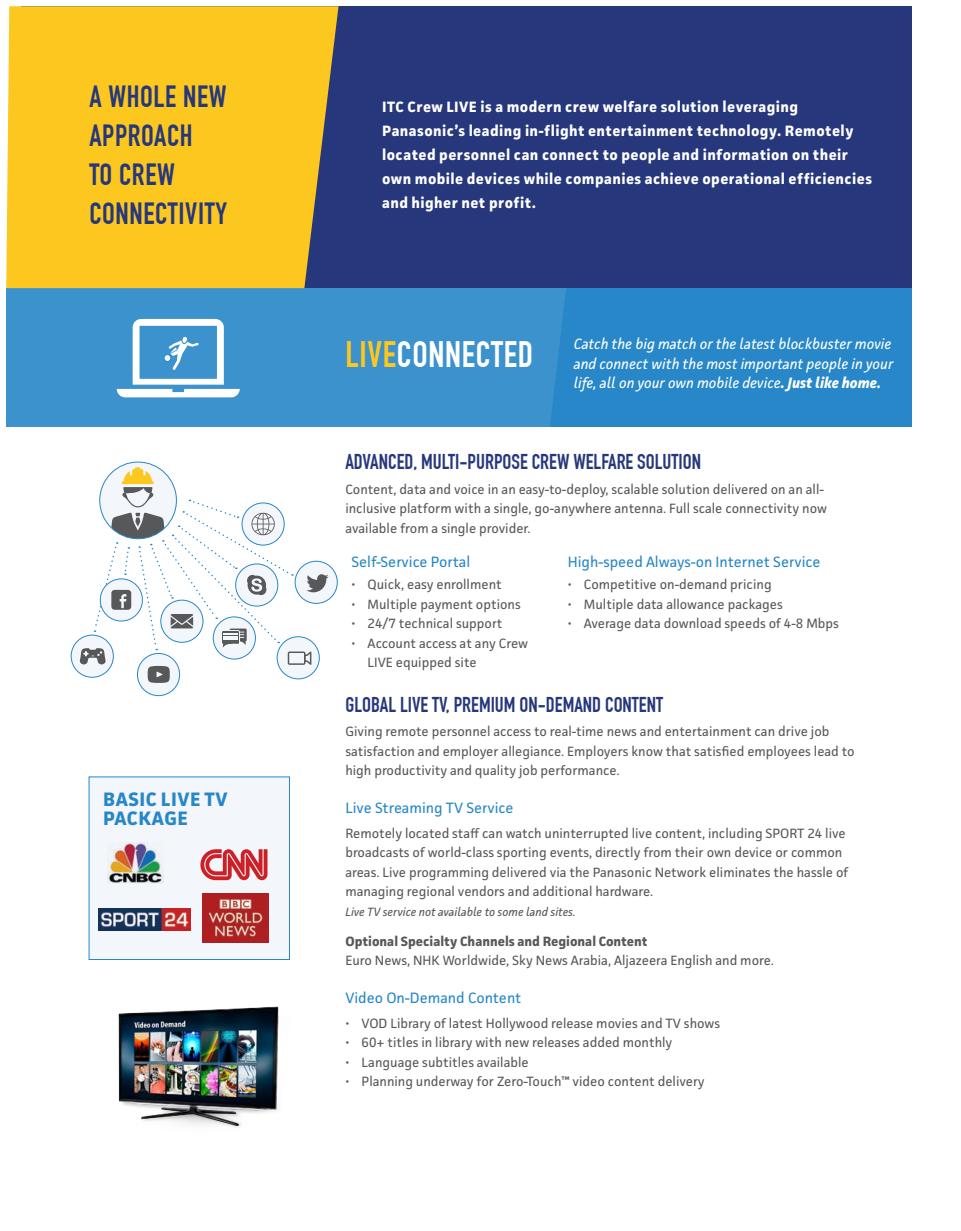
<style>
.page{position:relative;width:961px;height:1231px;background:#fff}
.page>*{position:absolute;margin:0;border:0;box-sizing:border-box;transform-origin:0 0}
.subhead_level_1{font:700 36px "DIN Condensed";letter-spacing:.02em;color:#fff}
.subhead_level_1-2{font:700 30px/39px "DIN Condensed";letter-spacing:.02em;color:#26387b}
.subhead_level_2{font:700 21px "DIN Condensed";color:#26387b}
.body{font:700 19.5px/19.5px "Facit";letter-spacing:.03em;color:#2787c8}
.body-2{font:700 15px/24px "Facit";letter-spacing:.025em;color:#fff}
.lead_in_text{font:italic 15px/19.5px "Facit";color:#fff;text-align:justify}
.subhead_level_3{font:15px "Facit";color:#2787c8}
.body-3{font:13.5px/19.5px "Facit";color:#57585a}
.body-4{font:700 13.5px "Facit";color:#57585a}
.body-5{font:italic 12px "Facit";color:#57585a}
.s1{color:#fcc71f}
.s2{font-weight:700}
</style>
<div class="page">
<div style="left:89px;top:777px;width:200px;height:182px;background:#f3f6fb"></div>
<div style="left:137px;top:653px;width:43px;height:42px;background:#f3f6fb;border-radius:50%"></div>
<div style="left:137px;top:653px;width:43px;height:43px;border:1px solid #2787c8;border-radius:50%"></div>
<div style="left:6px;top:288px;width:916px;height:138px;background:#2787c8"></div>
<div style="left:6px;top:288px;width:560px;height:139px;background:#3c92cd"></div>
<div style="left:21px;top:6px;width:918px;height:282px;background:#26387b"></div>
<div style="left:6px;top:6px;width:332px;height:282px;background:#fcc71f"></div>
<img style="left:203px;top:893px;width:65px;height:49px">
<svg style="left:200px;top:849px;width:67px;height:31px"></svg>
<img style="left:107px;top:842px;width:57px;height:41px">
<img style="left:98px;top:908px;width:93px;height:22px">
<img style="left:118px;top:1006px;width:161px;height:122px">
<svg style="left:71px;top:635px;width:42px;height:42px"></svg>
<div style="left:71px;top:635px;width:42px;height:42px;border:1px solid #2787c8;border-radius:50%"></div>
<div style="left:295px;top:561px;width:42px;height:42px;background:#f3f6fb;border-radius:50%"></div>
<div style="left:295px;top:561px;width:42px;height:42px;border:1px solid #2787c8;border-radius:50%"></div>
<svg style="left:79px;top:467px;width:249px;height:216px"></svg>
<svg style="left:117px;top:319px;width:123px;height:78px;background:#7ab4dc"></svg>
<div style="left:912px;top:6px;width:27px;height:420px;background:#fff"></div>
<p class="subhead_level_1-2" style="left:89px;top:77px;width:139px">A WHOLE NEW<br>APPROACH<br>TO CREW<br>CONNECTIVITY</p>
<p class="body" style="left:103px;top:788px;width:126px">BASIC LIVE TV<br>PACKAGE</p>
<p class="body-2" style="left:382px;top:95px;width:491px">ITC Crew LIVE is a modern crew welfare solution leveraging Panasonic’s leading in-flight entertainment technology. Remotely located personnel can connect to people and information on their own mobile devices while companies achieve operational efficiencies and higher net profit.</p>
<p class="subhead_level_1" style="left:345px;top:333px;width:189px"><span class="s1">LIVE</span>CONNECTED</p>
<p class="lead_in_text" style="left:573px;top:334px;width:321px">Catch the big match or the latest blockbuster movie and connect with the most important people in your life, all on your own mobile device<span class="s2">. Just like home.</span></p>
<p class="subhead_level_2" style="left:345px;top:449px;width:357px">ADVANCED, MULTI-PURPOSE CREW WELFARE SOLUTION</p>
<p class="body-3" style="left:345px;top:479px;width:483px">Content, data and voice in an easy-to-deploy, scalable solution delivered on an all&shy;inclusive platform with a single, go-anywhere antenna. Full scale connectivity now available from a single provider.</p>
<p class="subhead_level_3" style="left:351px;top:552px;width:120px">Self-Service Portal</p>
<p class="subhead_level_3" style="left:567px;top:552px;width:254px">High-speed Always-on Internet Service</p>
<p class="body-3" style="left:351px;top:575px;width:152px">• Quick, easy enrollment</p>
<p class="body-3" style="left:351px;top:594px;width:171px">• Multiple payment options</p>
<p class="body-3" style="left:351px;top:614px;width:152px">• 24/7 technical support</p>
<p class="body-3" style="left:367px;top:633px;width:162px;text-indent:-16px">• Account access at any Crew<br>LIVE equipped site</p>
<p class="body-3" style="left:567px;top:575px;width:205px">• Competitive on-demand pricing</p>
<p class="body-3" style="left:567px;top:594px;width:216px">• Multiple data allowance packages</p>
<p class="body-3" style="left:567px;top:614px;width:272px">• Average data download speeds of 4-8 Mbps</p>
<p class="subhead_level_2" style="left:345px;top:692px;width:319px">GLOBAL LIVE TV, PREMIUM ON-DEMAND CONTENT</p>
<p class="body-3" style="left:345px;top:722px;width:511px">Giving remote personnel access to real-time news and entertainment can drive job satisfaction and employer allegiance. Employers know that satisfied employees lead to high productivity and quality job performance.</p>
<p class="subhead_level_3" style="left:345px;top:798px;width:169px">Live Streaming TV Service</p>
<p class="body-3" style="left:345px;top:823px;width:504px">Remotely located staff can watch uninterrupted live content, including SPORT 24 live broadcasts of world-class sporting events, directly from their own device or common areas. Live programming delivered via the Panasonic Network eliminates the hassle of managing regional vendors and additional hardware.</p>
<p class="body-5" style="left:345px;top:904px;width:232px">Live TV service not available to some land sites.</p>
<p class="body-4" style="left:345px;top:933px;width:304px">Optional Specialty Channels and Regional Content</p>
<p class="body-3" style="left:345px;top:950px;width:430px">Euro News, NHK Worldwide, Sky News Arabia, Aljazeera English and more.</p>
<p class="subhead_level_3" style="left:345px;top:988px;width:177px">Video On-Demand Content</p>
<p class="body-3" style="left:345px;top:1013px;width:376px">• VOD Library of latest Hollywood release movies and TV shows</p>
<p class="body-3" style="left:345px;top:1032px;width:328px">• 60+ titles in library with new releases added monthly</p>
<p class="body-3" style="left:345px;top:1052px;width:185px">• Language subtitles available</p>
<p class="body-3" style="left:345px;top:1071px;width:360px">• Planning underway for Zero-Touch™ video content delivery</p>
</div>
